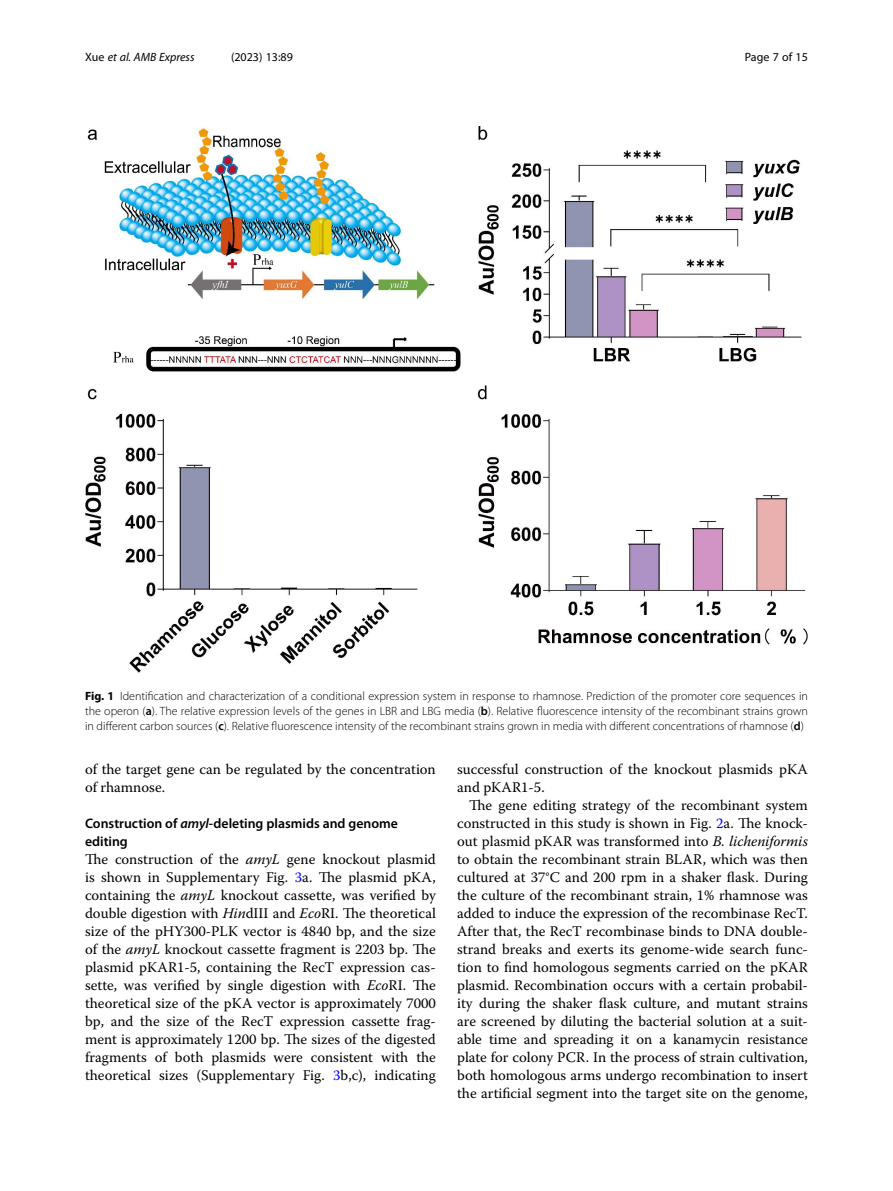
<style>
.page{position:relative;width:893px;height:1191px;background:#fff}
.page>*{position:absolute;margin:0;border:0;box-sizing:border-box;transform-origin:0 0}
.Body_Text_Indent{font:14.7px/18px "Warnock Pro";color:#000}
.Body_Text{font:14.7px/18px "Warnock Pro";color:#000;text-align:justify}
.Head_2{font:600 13.8px/18px "Myriad Pro";color:#000}
.Figure_Caption{font:300 12px/15px "Myriad Pro";color:#000;text-align:justify}
.t1{font:12px "Myriad Pro";color:#000}
.t2{font:italic 12px "Myriad Pro";color:#000}
.s1{font-style:normal}
.s2{font-weight:700}
.s3{font-weight:600}
.s4{font-style:italic}
.s5{color:#00f}
</style>
<div class="page">
<img style="left:85px;top:126px;width:723px;height:546px">
<p class="t2" style="left:85px;top:50px;width:111px"><span class="s1">Xue</span> et al. AMB Express</p>
<p class="t1" style="left:231px;top:50px;width:63px">(2023) 13:89</p>
<p class="t1" style="left:745px;top:50px;width:65px">Page 7 of 15</p>
<p class="Figure_Caption" style="left:85px;top:688px;width:724px"><span class="s2">Fig. 1</span> Identification and characterization of a conditional expression system in response to rhamnose. Prediction of the promoter core sequences in the operon (<span class="s3">a</span>). The relative expression levels of the genes in LBR and LBG media (<span class="s3">b</span>). Relative fluorescence intensity of the recombinant strains grown in different carbon sources (<span class="s3">c</span>). Relative fluorescence intensity of the recombinant strains grown in media with different concentrations of rhamnose (<span class="s3">d</span>)</p>
<p class="Body_Text_Indent" style="left:85px;top:760px;width:352px">of the target gene can be regulated by the concentration of rhamnose.</p>
<p class="Head_2" style="left:85px;top:814px;width:314px">Construction of <span class="s4">amyl</span>-deleting plasmids and genome editing</p>
<p class="Body_Text" style="left:85px;top:850px;width:352px">The construction of the <span class="s4">amyL</span> gene knockout plasmid is shown in Supplementary Fig. <span class="s5">3</span>a. The plasmid pKA, containing the <span class="s4">amyL</span> knockout cassette, was verified by double digestion with <span class="s4">Hin</span>dIII and <span class="s4">Eco</span>RI. The theoretical size of the pHY300-PLK vector is 4840 bp, and the size of the <span class="s4">amyL</span> knockout cassette fragment is 2203 bp. The plasmid pKAR1-5, containing the RecT expression cas&shy;sette, was verified by single digestion with <span class="s4">Eco</span>RI. The theoretical size of the pKA vector is approximately 7000 bp, and the size of the RecT expression cassette frag&shy;ment is approximately 1200 bp. The sizes of the digested fragments of both plasmids were consistent with the theoretical sizes (Supplementary Fig. <span class="s5">3</span>b,c), indicating</p>
<p class="Body_Text" style="left:457px;top:760px;width:352px">successful construction of the knockout plasmids pKA and pKAR1-5.</p>
<p class="Body_Text_Indent" style="left:457px;top:796px;width:352px;text-align:justify;text-indent:12px">The gene editing strategy of the recombinant system constructed in this study is shown in Fig. <span class="s5">2</span>a. The knock&shy;out plasmid pKAR was transformed into <span class="s4">B. licheniformis </span>to obtain the recombinant strain BLAR, which was then cultured at 37°C and 200 rpm in a shaker flask. During the culture of the recombinant strain, 1% rhamnose was added to induce the expression of the recombinase RecT.<br>After that, the RecT recombinase binds to DNA double&shy;strand breaks and exerts its genome-wide search func&shy;tion to find homologous segments carried on the pKAR plasmid. Recombination occurs with a certain probabil&shy;ity during the shaker flask culture, and mutant strains are screened by diluting the bacterial solution at a suit&shy;able time and spreading it on a kanamycin resistance plate for colony PCR. In the process of strain cultivation, both homologous arms undergo recombination to insert the artificial segment into the target site on the genome,</p>
</div>
